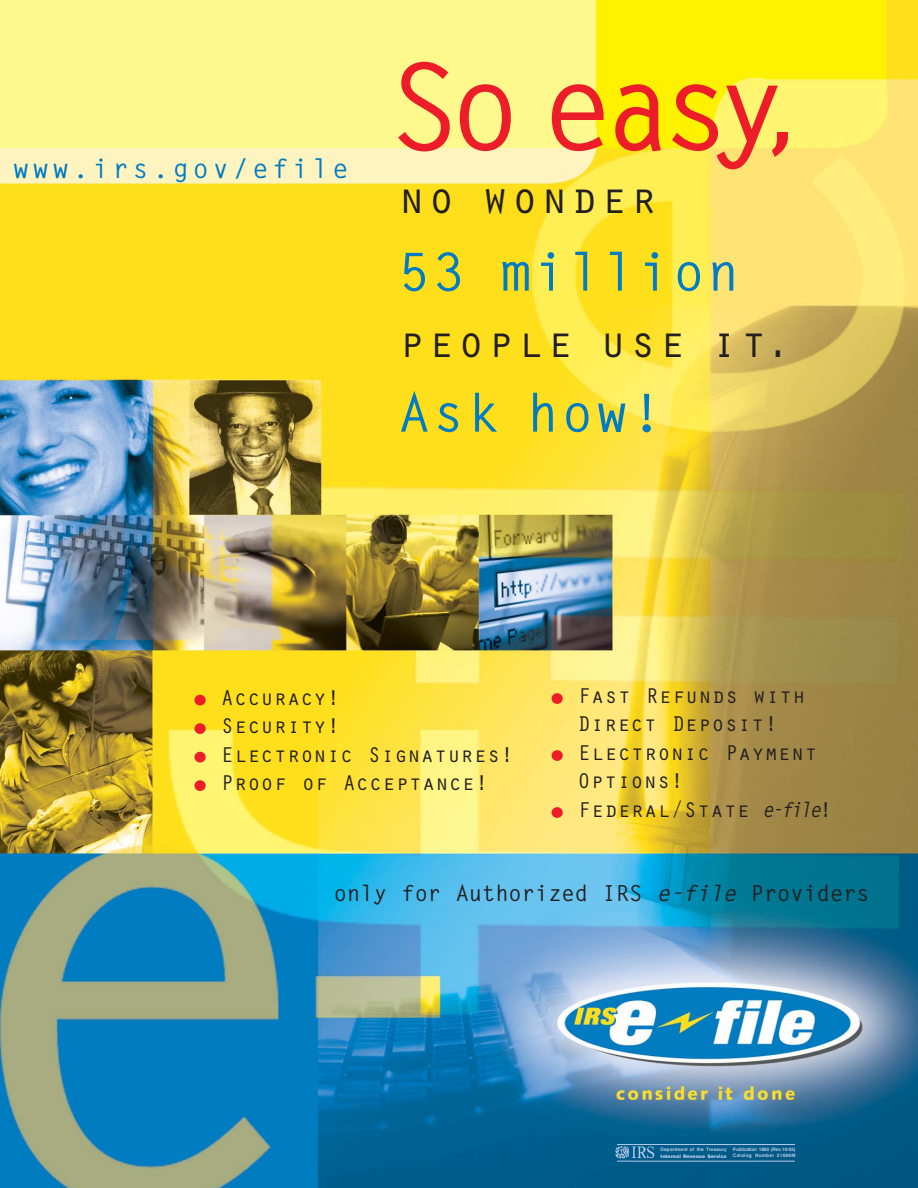
<style>
.page{position:relative;width:918px;height:1188px;background:#fff}
.page>*{position:absolute;margin:0;border:0;box-sizing:border-box;transform-origin:0 0}
.t1{font:700 120px "Letter Gothic";letter-spacing:-.105em;color:#ed1c29}
.t2{font:700 69.45px "Letter Gothic";color:#ed1c29}
.t3{font:700 52.5px "Letter Gothic";letter-spacing:.06em;color:#007cc2}
.t4{font:45px "Orator";letter-spacing:.06em;color:#231f20}
.t5{font:700 26.7px "Letter Gothic";letter-spacing:.15em;color:#007cc2}
.t6{font:22.05px/28.5px "Orator";color:#231f20}
.t7{font:700 22.05px "Letter Gothic";color:#231f20}
.t8{font:700 4.8px/6.6px "Swiss 721 BT";letter-spacing:-.03em;color:#b4cae9}
.t9{font:700 4.8px "Swiss 721 BT";letter-spacing:.015em;color:#b4cae9}
.t10{font:900 4.8px "Swiss 721 BT";letter-spacing:-.01em;color:#b4cae9}
.s1{font-family:"Orator";font-weight:400}
.s2{font-family:"Letter Gothic";font-weight:700;font-style:italic;font-size:20.55px}
.s3{font-style:italic}
</style>
<div class="page">
<img style="left:0;top:0;width:918px;height:1188px">
<img style="left:615px;top:1146px;width:41px;height:14px">
<hr style="left:617px;top:1144px;width:178px;height:1px;background:#b4cae9">
<hr style="left:617px;top:1161px;width:178px;height:1px;background:#b4cae9">
<p class="t5" style="left:13px;top:158px;width:337px">www.irs.gov/efile</p>
<h1 class="t1" style="left:388px;top:61px;width:431px">So easy<span class="s1">,</span></h1>
<h3 class="t4" style="left:398px;top:171px;width:260px">no wonder</h3>
<h3 class="t3" style="left:398px;top:252px;width:342px">53 million</h3>
<h3 class="t4" style="left:398px;top:315px;width:395px">people use it.</h3>
<h3 class="t3" style="left:398px;top:393px;width:265px">Ask how!</h3>
<h2 class="t2" style="left:179px;top:653px;width:43px">.</h2>
<p class="t6" style="left:221px;top:683px;width:121px">Accuracy!</p>
<h2 class="t2" style="left:179px;top:682px;width:43px">.</h2>
<p class="t6" style="left:221px;top:711px;width:121px">Security!</p>
<h2 class="t2" style="left:179px;top:710px;width:43px">.</h2>
<p class="t6" style="left:221px;top:740px;width:294px">Electronic Signatures!</p>
<h2 class="t2" style="left:179px;top:739px;width:43px">.</h2>
<p class="t6" style="left:221px;top:768px;width:269px">Proof of Acceptance!</p>
<h2 class="t2" style="left:536px;top:651px;width:43px">.</h2>
<p class="t6" style="left:578px;top:681px;width:230px">Fast Refunds with<br>Direct Deposit!</p>
<h2 class="t2" style="left:536px;top:708px;width:43px">.</h2>
<p class="t6" style="left:578px;top:738px;width:242px">Electronic Payment<br>Options!</p>
<h2 class="t2" style="left:536px;top:765px;width:43px">.</h2>
<p class="t6" style="left:578px;top:795px;width:256px">Federal/State <span class="s2">e-file</span>!</p>
<p class="t7" style="left:334px;top:885px;width:537px">only for Authorized IRS <span class="s3">e-file</span> Providers</p>
<p class="t8" style="left:733px;top:1146px;width:64px">Publication 1860 (Rev.10-03)<br>Catalog Number 21696M</p>
<p class="t9" style="left:661px;top:1148px;width:67px">Department of the Treasury</p>
<p class="t10" style="left:661px;top:1154px;width:67px">Internal Revenue Service</p>
</div>
